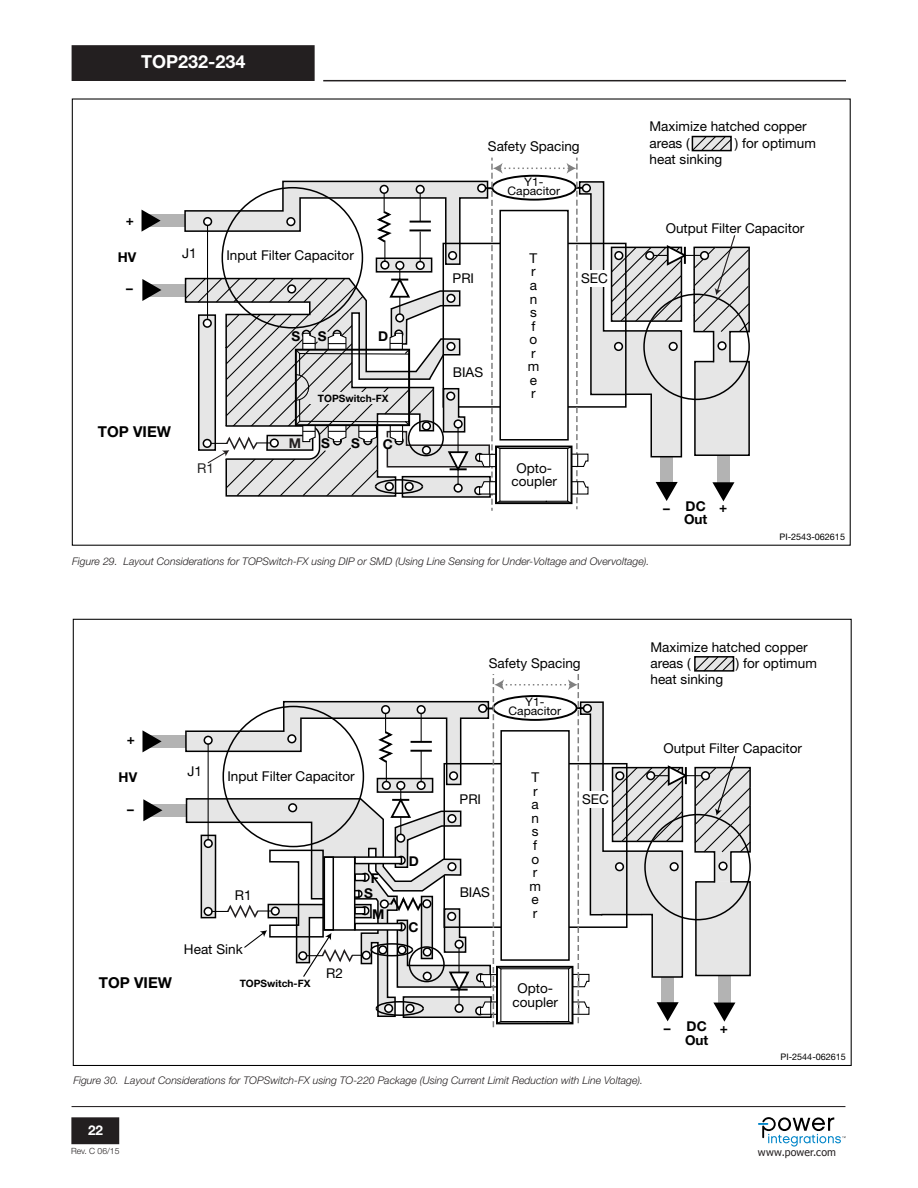
<style>
.page{position:relative;width:918px;height:1188px;background:#fff}
.page>*{position:absolute;margin:0;border:0;box-sizing:border-box;transform-origin:0 0}
.t1{font:700 18px "Helvetica Neue LT Std";color:#fff}
.t2{font:700 15px "Helvetica Neue LT Std";color:#000}
.t3{font:13.5px/13.5px "Helvetica Neue LT Std";color:#000}
.t4{font:700 13.5px/12.8px "Helvetica Neue LT Std";color:#000;text-align:center}
.t5{font:13.5px/13.5px "Helvetica Neue LT Std";color:#030303;text-align:center}
.t6{font:700 13.5px "Helvetica Neue LT Std";color:#fff}
.t7{font:13.5px "Helvetica Neue LT Std";color:#202020}
.t8{font:700 13.5px "Helvetica Neue LT Std";color:#231f20}
.t9{font:11.7px/8.9px "Helvetica Neue LT Std";color:#000;text-align:center}
.t10{font:italic 300 10.5px "Helvetica Neue LT Std";color:#231f20}
.t11{font:10.5px "Tahoma";letter-spacing:.02em;color:#231f20}
.t12{font:700 10.2px "Helvetica Neue LT Std";color:#000}
.t13{font:9px "Helvetica Neue LT Std";color:#000}
.t14{font:300 8.55px "Helvetica Neue LT Std";color:#231f20}
</style>
<div class="page">
<hr style="left:72px;top:1106px;width:773px;height:1px;background:#231f20">
<hr style="left:323px;top:80px;width:523px;height:1px;background:#231f20">
<div style="left:72px;top:1118px;width:46px;height:25px;background:#231f20"></div>
<div style="left:71px;top:1117px;width:48px;height:27px;border:2px solid #231f20"></div>
<div style="left:72px;top:46px;width:242px;height:34px;background:#231f20"></div>
<div style="left:72px;top:45px;width:243px;height:36px;border:2px solid #231f20"></div>
<svg style="left:758px;top:1117px;width:87px;height:30px"></svg>
<div style="left:146px;top:284px;width:105px;height:12px;background:#b3b3b3"></div>
<svg style="left:142px;top:279px;width:19px;height:22px"></svg>
<div style="left:145px;top:215px;width:155px;height:12px;background:#b3b3b3"></div>
<svg style="left:142px;top:210px;width:19px;height:22px"></svg>
<svg style="left:691px;top:135px;width:41px;height:17px"></svg>
<svg style="left:184px;top:158px;width:566px;height:353px"></svg>
<hr style="left:207px;top:225px;width:1px;height:94px;background:#000">
<div style="left:147px;top:804px;width:105px;height:12px;background:#b3b3b3"></div>
<svg style="left:143px;top:799px;width:19px;height:22px"></svg>
<div style="left:146px;top:735px;width:155px;height:12px;background:#b3b3b3"></div>
<svg style="left:143px;top:730px;width:19px;height:22px"></svg>
<svg style="left:184px;top:656px;width:567px;height:371px"></svg>
<div style="left:448px;top:863px;width:8px;height:8px;background:#fff;border-radius:50%"></div>
<div style="left:447px;top:862px;width:10px;height:9px;border:2px solid #000;border-radius:50%"></div>
<h1 class="t1" style="left:141px;top:51px;width:106px">TOP232-234</h1>
<p class="t4" style="left:126px;top:213px;width:10px">+</p>
<p class="t4" style="left:118px;top:250px;width:20px">HV</p>
<p class="t3" style="left:182px;top:246px;width:16px">J1</p>
<p class="t4" style="left:126px;top:282px;width:8px">–</p>
<p class="t3" style="left:226px;top:249px;width:129px">Input Filter Capacitor</p>
<p class="t4" style="left:291px;top:330px;width:10px">S</p>
<p class="t4" style="left:318px;top:330px;width:10px">S</p>
<p class="t4" style="left:378px;top:330px;width:12px">D</p>
<p class="t2" style="left:98px;top:422px;width:75px">TOP VIEW</p>
<p class="t7" style="left:197px;top:461px;width:18px">R1</p>
<p class="t8" style="left:289px;top:434px;width:14px">M</p>
<p class="t12" style="left:318px;top:392px;width:72px">TOPSwitch-FX</p>
<p class="t4" style="left:321px;top:437px;width:10px">S</p>
<p class="t4" style="left:351px;top:436px;width:10px">S</p>
<p class="t4" style="left:383px;top:437px;width:12px">C</p>
<p class="t3" style="left:488px;top:139px;width:93px">Safety Spacing</p>
<p class="t9" style="left:508px;top:177px;width:54px">Y1-<br>Capacitor</p>
<p class="t3" style="left:528px;top:251px;width:13px">T r a n s f o r m e r</p>
<p class="t3" style="left:453px;top:271px;width:23px">PRI</p>
<p class="t3" style="left:581px;top:272px;width:28px">SEC</p>
<p class="t3" style="left:453px;top:365px;width:32px">BIAS</p>
<p class="t5" style="left:512px;top:461px;width:47px">Opto&shy;coupler</p>
<p class="t3" style="left:650px;top:118px;width:159px;line-height:16.2px">Maximize hatched copper areas (</p>
<p class="t3" style="left:735px;top:136px;width:83px">) for optimum</p>
<p class="t3" style="left:650px;top:152px;width:74px">heat sinking</p>
<p class="t3" style="left:666px;top:221px;width:140px">Output Filter Capacitor</p>
<p class="t4" style="left:663px;top:500px;width:66px">– DC+<br>Out</p>
<p class="t13" style="left:780px;top:531px;width:67px">PI-2543-062615</p>
<p class="t10" style="left:72px;top:555px;width:579px">Figure 29. Layout Considerations for TOPSwitch-FX using DIP or SMD (Using Line Sensing for Under-Voltage and Overvoltage).</p>
<p class="t3" style="left:489px;top:657px;width:93px">Safety Spacing</p>
<p class="t4" style="left:127px;top:732px;width:10px">+</p>
<p class="t4" style="left:119px;top:771px;width:20px">HV</p>
<p class="t4" style="left:127px;top:802px;width:8px">–</p>
<p class="t2" style="left:99px;top:973px;width:75px">TOP VIEW</p>
<p class="t9" style="left:509px;top:698px;width:54px">Y1-<br>Capacitor</p>
<p class="t3" style="left:187px;top:764px;width:16px">J1</p>
<p class="t3" style="left:227px;top:769px;width:129px">Input Filter Capacitor</p>
<p class="t3" style="left:235px;top:889px;width:18px">R1</p>
<p class="t3" style="left:184px;top:942px;width:60px">Heat Sink</p>
<p class="t12" style="left:240px;top:977px;width:72px">TOPSwitch-FX</p>
<p class="t3" style="left:326px;top:966px;width:18px">R2</p>
<p class="t4" style="left:371px;top:871px;width:10px">F</p>
<p class="t4" style="left:364px;top:886px;width:10px">S</p>
<p class="t4" style="left:409px;top:855px;width:12px">D</p>
<p class="t3" style="left:529px;top:771px;width:13px">T r a n s f o r m e</p>
<p class="t3" style="left:460px;top:793px;width:23px">PRI</p>
<p class="t3" style="left:582px;top:793px;width:28px">SEC</p>
<p class="t3" style="left:460px;top:885px;width:32px">BIAS</p>
<p class="t4" style="left:372px;top:908px;width:14px">M</p>
<p class="t3" style="left:533px;top:906px;width:6px">r</p>
<p class="t4" style="left:409px;top:920px;width:12px">C</p>
<p class="t3" style="left:513px;top:981px;width:47px;text-align:center">Opto&shy;coupler</p>
<p class="t10" style="left:74px;top:1074px;width:571px">Figure 30. Layout Considerations for TOPSwitch-FX using TO-220 Package (Using Current Limit Reduction with Line Voltage).</p>
<p class="t3" style="left:650px;top:639px;width:159px;line-height:16.2px">Maximize hatched copper areas (</p>
<p class="t3" style="left:736px;top:656px;width:83px">) for optimum</p>
<p class="t3" style="left:650px;top:672px;width:74px">heat sinking</p>
<p class="t3" style="left:663px;top:742px;width:140px">Output Filter Capacitor</p>
<p class="t4" style="left:664px;top:1021px;width:66px">– DC+<br>Out</p>
<p class="t13" style="left:781px;top:1052px;width:67px">PI-2544-062615</p>
<p class="t6" style="left:88px;top:1122px;width:17px">22</p>
<p class="t14" style="left:71px;top:1146px;width:50px">Rev. C 06/15</p>
<p class="t11" style="left:758px;top:1145px;width:80px">www.power.com</p>
</div>
